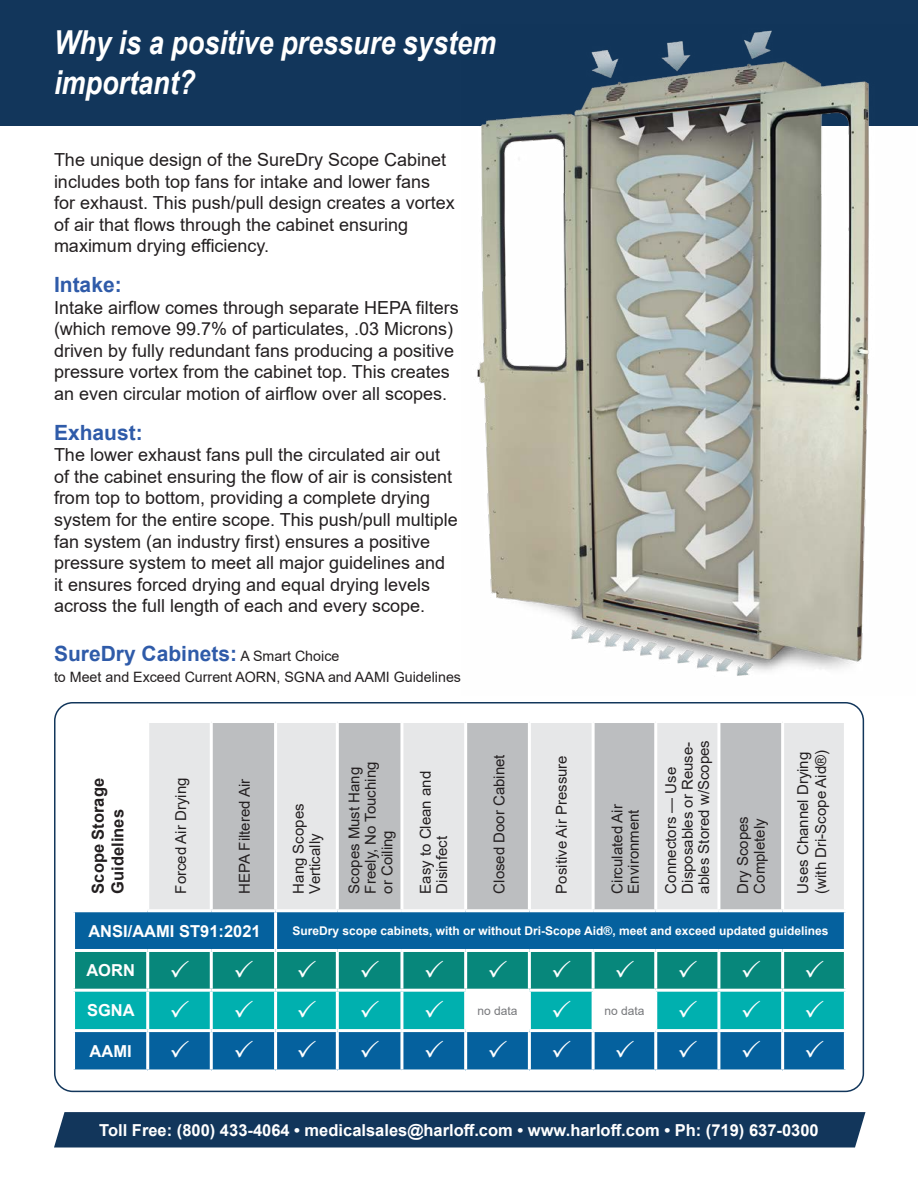
<style>
.page{position:relative;width:918px;height:1188px;background:#fff}
.page>*{position:absolute;margin:0;border:0;box-sizing:border-box;transform-origin:0 0}
.t1{font:italic 700 33px/39.6px "Arial Narrow";color:#fff}
.t2{font:700 21px "Arial";color:#2f5ba9}
.t3{font:18px/21.6px "Arial";color:#231f20}
.t4{font:700 16.5px "Arial";color:#fff}
.t5{font:700 16.5px/19.8px "Arial";color:#231f20}
.t6{font:15px/16.5px "Arial";color:#231f20}
.t7{font:14.25px "Arial";color:#231f20}
.t8{font:700 12px "Arial";color:#fff}
.t9{font:12px "Arial";color:#77787b}
.s1{font-weight:400;font-size:14.25px;color:#231f20}
</style>
<div class="page">
<svg style="left:54px;top:1112px;width:812px;height:36px;background:#193c5f"></svg>
<div style="left:0;top:0;width:918px;height:125px;background:#12365b"></div>
<img style="left:462px;top:30px;width:453px;height:646px">
<div style="left:54px;top:702px;width:810px;height:390px;border:2px solid #12365b;border-radius:18px"></div>
<div style="left:149px;top:723px;width:695px;height:186px;background:#e6e7e8"></div>
<svg style="left:213px;top:723px;width:568px;height:186px;background:#ced0d1"></svg>
<div style="left:75px;top:912px;width:769px;height:157px;background:#05619e"></div>
<hr style="left:72px;top:949px;width:76px;height:3px;background:#fff">
<hr style="left:72px;top:1029px;width:76px;height:3px;background:#fff">
<hr style="left:210px;top:723px;width:3px;height:186px;background:#fff">
<hr style="left:274px;top:723px;width:3px;height:186px;background:#fff">
<hr style="left:274px;top:912px;width:3px;height:37px;background:#fff">
<hr style="left:146px;top:1032px;width:3px;height:37px;background:#fff">
<hr style="left:210px;top:1032px;width:3px;height:37px;background:#fff">
<hr style="left:274px;top:1032px;width:3px;height:37px;background:#fff">
<hr style="left:336px;top:1032px;width:3px;height:37px;background:#fff">
<hr style="left:400px;top:1032px;width:3px;height:37px;background:#fff">
<hr style="left:464px;top:1032px;width:3px;height:37px;background:#fff">
<hr style="left:528px;top:1032px;width:3px;height:37px;background:#fff">
<hr style="left:592px;top:1032px;width:3px;height:37px;background:#fff">
<hr style="left:654px;top:1032px;width:3px;height:37px;background:#fff">
<hr style="left:717px;top:1032px;width:3px;height:37px;background:#fff">
<hr style="left:781px;top:1032px;width:3px;height:37px;background:#fff">
<hr style="left:336px;top:723px;width:3px;height:186px;background:#fff">
<hr style="left:400px;top:723px;width:3px;height:186px;background:#fff">
<hr style="left:464px;top:723px;width:3px;height:186px;background:#fff">
<hr style="left:528px;top:723px;width:3px;height:186px;background:#fff">
<hr style="left:592px;top:723px;width:3px;height:186px;background:#fff">
<hr style="left:654px;top:723px;width:3px;height:186px;background:#fff">
<hr style="left:717px;top:723px;width:3px;height:186px;background:#fff">
<hr style="left:781px;top:723px;width:3px;height:186px;background:#fff">
<hr style="left:148px;top:949px;width:63px;height:3px;background:#fff">
<hr style="left:211px;top:949px;width:65px;height:3px;background:#fff">
<hr style="left:276px;top:949px;width:61px;height:3px;background:#fff">
<hr style="left:337px;top:949px;width:65px;height:3px;background:#fff">
<hr style="left:402px;top:949px;width:64px;height:3px;background:#fff">
<hr style="left:466px;top:949px;width:63px;height:3px;background:#fff">
<hr style="left:529px;top:949px;width:64px;height:3px;background:#fff">
<hr style="left:593px;top:949px;width:63px;height:3px;background:#fff">
<hr style="left:656px;top:949px;width:63px;height:3px;background:#fff">
<hr style="left:719px;top:949px;width:64px;height:3px;background:#fff">
<hr style="left:783px;top:949px;width:64px;height:3px;background:#fff">
<hr style="left:211px;top:1029px;width:65px;height:3px;background:#fff">
<hr style="left:337px;top:1029px;width:65px;height:3px;background:#fff">
<hr style="left:656px;top:1029px;width:63px;height:3px;background:#fff">
<hr style="left:148px;top:1029px;width:63px;height:3px;background:#fff">
<hr style="left:276px;top:1029px;width:61px;height:3px;background:#fff">
<hr style="left:402px;top:1029px;width:64px;height:3px;background:#fff">
<hr style="left:529px;top:1029px;width:64px;height:3px;background:#fff">
<hr style="left:719px;top:1029px;width:64px;height:3px;background:#fff">
<hr style="left:783px;top:1029px;width:64px;height:3px;background:#fff">
<hr style="left:466px;top:1029px;width:63px;height:3px;background:#fff">
<hr style="left:593px;top:1029px;width:63px;height:3px;background:#fff">
<svg style="left:74px;top:950px;width:771px;height:81px"></svg>
<svg style="left:171px;top:1040px;width:18px;height:18px"></svg>
<svg style="left:235px;top:1040px;width:18px;height:18px"></svg>
<svg style="left:298px;top:1040px;width:18px;height:18px"></svg>
<svg style="left:361px;top:1040px;width:18px;height:18px"></svg>
<svg style="left:425px;top:1040px;width:18px;height:18px"></svg>
<svg style="left:489px;top:1040px;width:18px;height:18px"></svg>
<svg style="left:553px;top:1040px;width:18px;height:18px"></svg>
<svg style="left:616px;top:1040px;width:18px;height:18px"></svg>
<svg style="left:679px;top:1040px;width:18px;height:18px"></svg>
<svg style="left:742px;top:1040px;width:18px;height:18px"></svg>
<svg style="left:806px;top:1040px;width:17px;height:18px"></svg>
<h1 class="t1" style="left:54px;top:21px;width:444px">Why is a positive pressure system important?</h1>
<h1 class="t1" style="left:54px;top:32px;width:469px">What is a positive pressure system?</h1>
<p class="t3" style="left:54px;top:149px;width:402px">The unique design of the SureDry Scope Cabinet includes both top fans for intake and lower fans for exhaust. This push/pull design creates a vortex of air that flows through the cabinet ensuring maximum drying efficiency.</p>
<p class="t2" style="left:54px;top:270px;width:69px">Intake:</p>
<p class="t3" style="left:54px;top:296px;width:406px">Intake airflow comes through separate HEPA filters (which remove 99.7% of particulates, .03 Microns) driven by fully redundant fans producing a positive pressure vortex from the cabinet top. This creates an even circular motion of airflow over all scopes.</p>
<p class="t2" style="left:54px;top:417px;width:90px">Exhaust:</p>
<p class="t3" style="left:54px;top:444px;width:405px">The lower exhaust fans pull the circulated air out of the cabinet ensuring the flow of air is consistent from top to bottom, providing a complete drying system for the entire scope. This push/pull multiple fan system (an industry first) ensures a positive pressure system to meet all major guidelines and it ensures forced drying and equal drying levels across the full length of each and every scope.</p>
<p class="t2" style="left:54px;top:638px;width:287px">SureDry Cabinets: <span class="s1">A Smart Choice</span></p>
<p class="t7" style="left:54px;top:667px;width:409px">to Meet and Exceed Current AORN, SGNA and AAMI Guidelines</p>
<p class="t5" style="left:88px;top:894px;width:117px;rotate:-90deg">Scope Storage<br>Guidelines</p>
<p class="t6" style="left:172px;top:894px;width:117px;rotate:-90deg">Forced Air Drying</p>
<p class="t6" style="left:236px;top:894px;width:116px;rotate:-90deg">HEPA Filtered Air</p>
<p class="t6" style="left:290px;top:894px;width:92px;rotate:-90deg">Hang Scopes<br>Vertically</p>
<p class="t6" style="left:346px;top:894px;width:133px;rotate:-90deg">Scopes Must Hang<br>Freely, No Touching or Coiling</p>
<p class="t6" style="left:417px;top:894px;width:124px;rotate:-90deg">Easy to Clean and<br>Disinfect</p>
<p class="t6" style="left:491px;top:894px;width:141px;rotate:-90deg">Closed Door Cabinet</p>
<p class="t6" style="left:553px;top:894px;width:140px;rotate:-90deg">Positive Air Pressure</p>
<p class="t6" style="left:609px;top:894px;width:91px;rotate:-90deg">Circulated Air<br>Environment</p>
<p class="t6" style="left:679px;top:894px;width:155px;rotate:-90deg">Disposables or Reuse&shy;ables Stored w/Scopes</p>
<p class="t6" style="left:663px;top:894px;width:128px;rotate:-90deg">Connectors — Use</p>
<p class="t6" style="left:735px;top:894px;width:79px;rotate:-90deg">Dry Scopes<br>Completely</p>
<p class="t6" style="left:794px;top:894px;width:145px;line-height:18px;rotate:-90deg">Uses Channel Drying (with Dri-Scope Aid®)</p>
<p class="t4" style="left:88px;top:919px;width:174px">ANSI/AAMI ST91:2021</p>
<p class="t8" style="left:293px;top:922px;width:537px">SureDry scope cabinets, with or without Dri-Scope Aid®, meet and exceed updated guidelines</p>
<p class="t4" style="left:86px;top:959px;width:50px">AORN</p>
<p class="t4" style="left:87px;top:999px;width:49px">SGNA</p>
<p class="t9" style="left:478px;top:1002px;width:42px">no data</p>
<p class="t9" style="left:604px;top:1002px;width:42px">no data</p>
<p class="t4" style="left:90px;top:1039px;width:44px">AAMI</p>
<p class="t4" style="left:99px;top:1118px;width:721px">Toll Free: (800) 433-4064 • medicalsales@harloff.com • www.harloff.com • Ph: (719) 637-0300</p>
</div>
